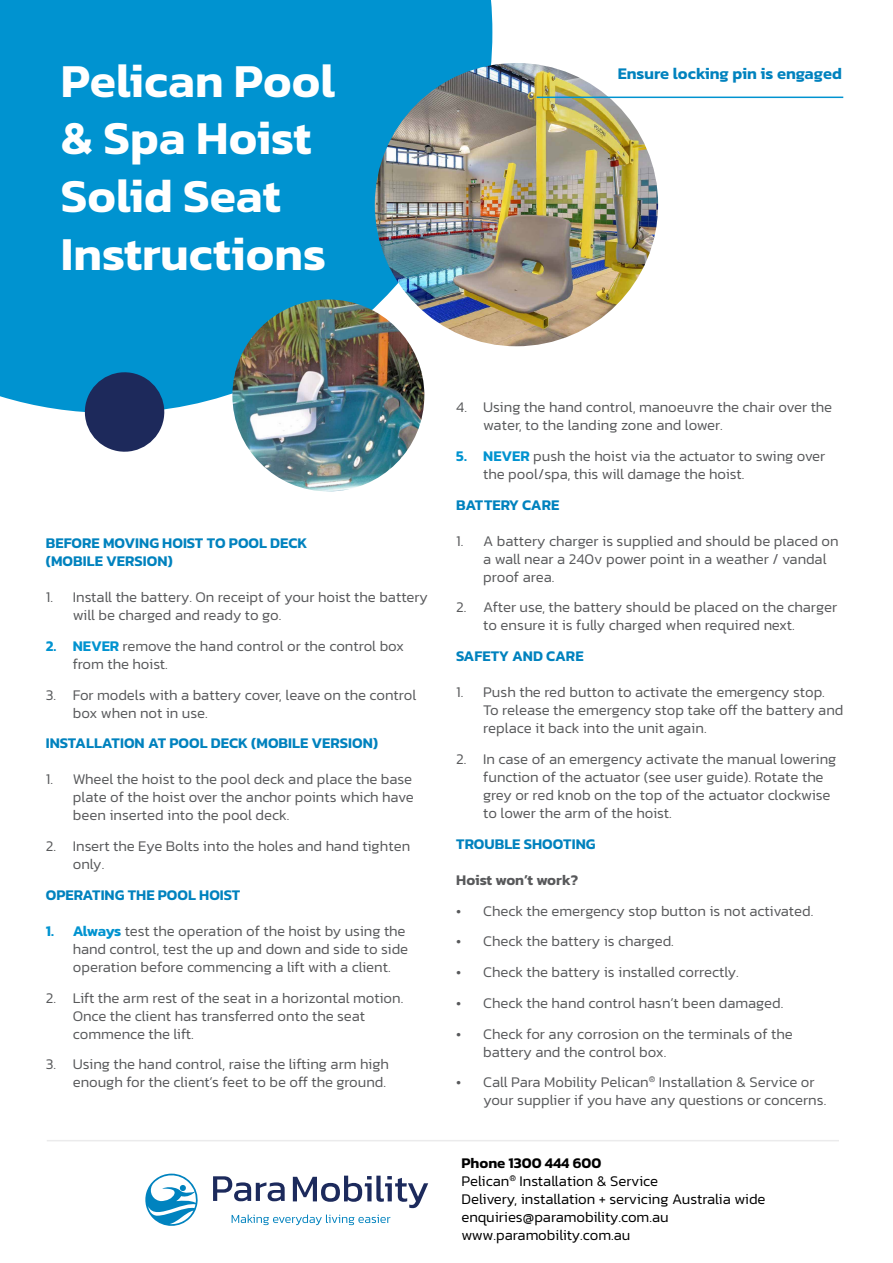
<style>
.page{position:relative;width:893px;height:1263px;background:#fff}
.page>*{position:absolute;margin:0;border:0;box-sizing:border-box;transform-origin:0 0}
.t1{font:600 48px/57.6px "Kanit";color:#fff}
.t2{font:600 16.5px "Kanit";color:#0082be}
.t3{font:300 15px/18px "Kanit";color:#58595b}
.t4{font:600 15px/18px "Kanit";color:#0082be}
.t5{font:300 15px/18px "Kanit";color:#000}
.t6{font:600 15px "Kanit";color:#58595b}
.s1{font-weight:600;color:#0093d0}
.s2{font-weight:600}
</style>
<div class="page">
<div style="left:0;top:0;width:492px;height:413px;background:#0093d0"></div>
<img style="left:232px;top:299px;width:192px;height:192px;border-radius:96px">
<img style="left:375px;top:63px;width:283px;height:283px;border-radius:142px">
<svg style="left:82px;top:369px;width:85px;height:83px"></svg>
<hr style="left:537px;top:97px;width:306px;height:1px;background:#0093d0">
<svg style="left:232px;top:1214px;width:158px;height:11px"></svg>
<svg style="left:213px;top:1176px;width:72px;height:25px"></svg>
<svg style="left:293px;top:1175px;width:135px;height:33px"></svg>
<svg style="left:145px;top:1173px;width:53px;height:53px"></svg>
<hr style="left:47px;top:1140px;width:792px;height:1px;background:#ebebec">
<h1 class="t1" style="left:61px;top:50px;width:276px">Pelican Pool &amp; Spa Hoist<br>Solid Seat<br>Instructions</h1>
<p class="t2" style="left:618px;top:61px;width:226px">Ensure locking pin is engaged</p>
<p class="t4" style="left:46px;top:533px;width:263px">BEFORE MOVING HOIST TO POOL DECK (MOBILE VERSION)</p>
<p class="t3" style="left:73px;top:588px;width:357px;text-indent:-27px">1. Install the battery. On receipt of your hoist the battery will be charged and ready to go.</p>
<p class="t3" style="left:73px;top:636px;width:333px;text-indent:-27px"><span class="s1">2. NEVER</span> remove the hand control or the control box from the hoist.</p>
<p class="t3" style="left:73px;top:685px;width:345px;text-indent:-27px">3. For models with a battery cover, leave on the control box when not in use.</p>
<p class="t4" style="left:46px;top:734px;width:334px">INSTALLATION AT POOL DECK (MOBILE VERSION)</p>
<p class="t3" style="left:73px;top:770px;width:342px;text-align:justify;text-indent:-27px">1. Wheel the hoist to the pool deck and place the base plate of the hoist over the anchor points which have been inserted into the pool deck.</p>
<p class="t3" style="left:73px;top:837px;width:339px;text-indent:-27px">2. Insert the Eye Bolts into the holes and hand tighten only.</p>
<p class="t4" style="left:46px;top:885px;width:196px">OPERATING THE POOL HOIST</p>
<p class="t3" style="left:73px;top:921px;width:337px;text-indent:-27px"><span class="s1">1. Always</span> test the operation of the hoist by using the hand control, test the up and down and side to side operation before commencing a lift with a client.</p>
<p class="t3" style="left:73px;top:988px;width:332px;text-indent:-27px">2. Lift the arm rest of the seat in a horizontal motion.<br>Once the client has transferred onto the seat commence the lift.</p>
<p class="t3" style="left:46px;top:1055px;width:345px;text-align:right">3. Using the hand control, raise the lifting arm high enough for the client’s feet to be off the ground.</p>
<p class="t3" style="left:483px;top:398px;width:351px;text-indent:-27px">4. Using the hand control, manoeuvre the chair over the water, to the landing zone and lower.</p>
<p class="t3" style="left:483px;top:447px;width:344px;text-indent:-27px"><span class="s1">5. NEVER</span> push the hoist via the actuator to swing over the pool/spa, this will damage the hoist.</p>
<p class="t4" style="left:456px;top:495px;width:105px">BATTERY CARE</p>
<p class="t3" style="left:483px;top:531px;width:357px;text-indent:-27px">1. A battery charger is supplied and should be placed on a wall near a 240v power point in a weather / vandal proof area.</p>
<p class="t3" style="left:483px;top:598px;width:355px;text-indent:-27px">2. After use, the battery should be placed on the charger to ensure it is fully charged when required next.</p>
<p class="t4" style="left:456px;top:647px;width:129px">SAFETY AND CARE</p>
<p class="t3" style="left:483px;top:683px;width:362px;text-indent:-27px">1. Push the red button to activate the emergency stop.<br>To release the emergency stop take off the battery and replace it back into the unit again.</p>
<p class="t3" style="left:483px;top:750px;width:355px;text-indent:-27px">2. In case of an emergency activate the manual lowering function of the actuator (see user guide). Rotate the grey or red knob on the top of the actuator clockwise to lower the arm of the hoist.</p>
<p class="t4" style="left:456px;top:834px;width:141px">TROUBLE SHOOTING</p>
<p class="t6" style="left:456px;top:868px;width:123px">Hoist won’t work?</p>
<p class="t3" style="left:456px;top:901px;width:359px">• Check the emergency stop button is not activated.</p>
<p class="t3" style="left:456px;top:932px;width:219px">• Check the battery is charged.</p>
<p class="t3" style="left:456px;top:963px;width:284px">• Check the battery is installed correctly.</p>
<p class="t3" style="left:456px;top:993px;width:329px">• Check the hand control hasn’t been damaged.</p>
<p class="t3" style="left:483px;top:1024px;width:311px;text-indent:-27px">• Check for any corrosion on the terminals of the battery and the control box.</p>
<p class="t3" style="left:483px;top:1073px;width:345px;text-indent:-27px">• Call Para Mobility Pelican<sup>®</sup> Installation &amp; Service or your supplier if you have any questions or concerns.</p>
<p class="t5" style="left:461px;top:1154px;width:305px"><span class="s2">Phone 1300 444 600<br></span>Pelican<sup>®</sup> Installation &amp; Service<br>Delivery, installation + servicing Australia wide enquiries@paramobility.com.au www.paramobility.com.au</p>
</div>
